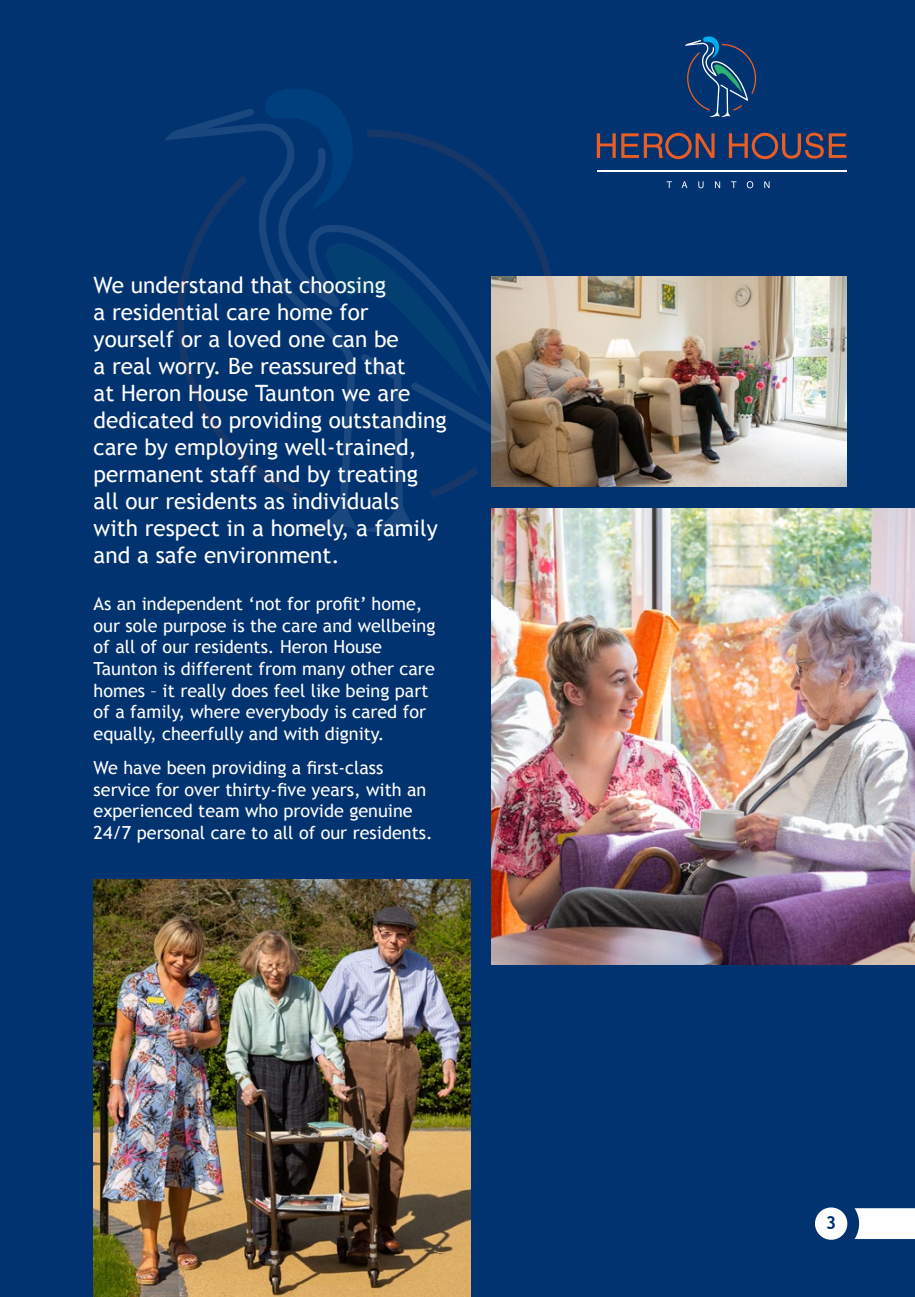
<style>
.page{position:relative;width:915px;height:1297px;background:#fff}
.page>*{position:absolute;margin:0;border:0;box-sizing:border-box;transform-origin:0 0}
.t1{font:22.5px/27px "Trebuchet MS";color:#fff}
.t2{font:18px/21.6px "Trebuchet MS";color:#fff}
.t3{font:700 18px "Trebuchet MS";color:#013371}
</style>
<div class="page">
<div style="left:0;top:0;width:914px;height:1297px;background:#013371"></div>
<svg style="left:854px;top:1208px;width:60px;height:31px;background:#edf1f5"></svg>
<div style="left:814px;top:1207px;width:33px;height:33px;background:#fff;border-radius:50%"></div>
<svg style="left:596px;top:133px;width:19px;height:25px"></svg>
<hr style="left:596px;top:170px;width:250px;height:2px;background:#fff">
<svg style="left:666px;top:181px;width:5px;height:7px"></svg>
<svg style="left:681px;top:181px;width:6px;height:7px"></svg>
<svg style="left:698px;top:181px;width:5px;height:7px"></svg>
<svg style="left:714px;top:181px;width:6px;height:7px"></svg>
<svg style="left:731px;top:181px;width:5px;height:7px"></svg>
<svg style="left:746px;top:181px;width:7px;height:7px"></svg>
<svg style="left:764px;top:181px;width:5px;height:7px"></svg>
<svg style="left:685px;top:36px;width:70px;height:81px"></svg>
<svg style="left:621px;top:133px;width:93px;height:26px"></svg>
<svg style="left:728px;top:133px;width:118px;height:26px"></svg>
<img style="left:94px;top:880px;width:376px;height:417px">
<img style="left:491px;top:508px;width:423px;height:457px">
<img style="left:491px;top:276px;width:355px;height:211px">
<svg style="left:513px;top:199px;width:44px;height:206px"></svg>
<svg style="left:480px;top:167px;width:33px;height:276px"></svg>
<svg style="left:266px;top:89px;width:214px;height:443px"></svg>
<svg style="left:165px;top:108px;width:193px;height:424px"></svg>
<p class="t1" style="left:94px;top:272px;width:354px">We understand that choosing<br>a residential care home for yourself or a loved one can be<br>a real worry. Be reassured that<br>at Heron House Taunton we are dedicated to providing outstanding care by employing well-trained, permanent staff and by treating all our residents as individuals with respect in a homely, a family and a safe environment.</p>
<p class="t2" style="left:94px;top:593px;width:343px">As an independent ‘not for profit’ home, our sole purpose is the care and wellbeing of all of our residents. Heron House Taunton is different from many other care homes – it really does feel like being part of a family, where everybody is cared for equally, cheerfully and with dignity.</p>
<p class="t2" style="left:94px;top:757px;width:340px">We have been providing a first-class service for over thirty-five years, with an experienced team who provide genuine 24/7 personal care to all of our residents.</p>
<p class="t3" style="left:825px;top:1212px;width:12px">3</p>
</div>
